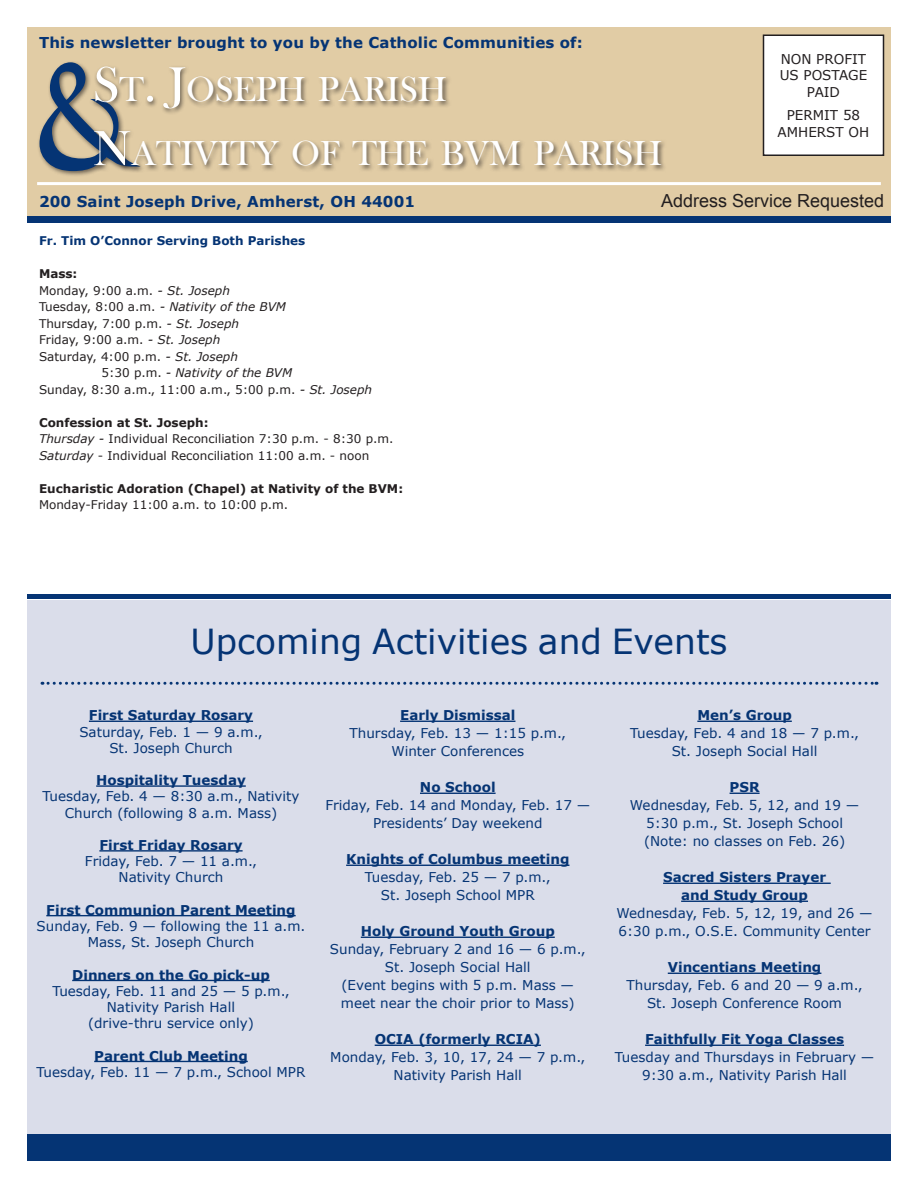
<style>
.page{position:relative;width:918px;height:1188px;background:#fff}
.page>*{position:absolute;margin:0;border:0;box-sizing:border-box;transform-origin:0 0}
.t1{font:136.65px "Black Chancery";color:#053474}
.t2{font:35.7px "Bask Old Face";color:#fff}
.t3{font:34.5px "Verdana";color:#053474}
.t4{font:18px "Arial";color:#231f20}
.t5{font:700 15px "Verdana";letter-spacing:.01em;color:#053474}
.Pull_Quote{font:13.5px/18px "Verdana";color:#053474;text-align:center}
.Pull_Quote-2{font:700 13.5px "Verdana";color:#053474}
.t6{font:13.5px "Verdana";color:#231f20}
.t7{font:12px "Verdana";color:#231f20}
.t8{font:700 12px "Verdana";color:#231f20}
.t9{font:italic 12px "Verdana";color:#231f20}
.t10{font:700 12px "Verdana";color:#053474}
.s1{font-size:51px}
.s2{font-style:italic}
.s3{font-style:normal}
</style>
<div class="page">
<div style="left:27px;top:27px;width:864px;height:196px;background:#e1cca5"></div>
<div style="left:37px;top:60px;width:109px;height:117px;background:#231f20;opacity:.65"></div>
<div style="left:27px;top:600px;width:864px;height:533px;background:#daddea"></div>
<div style="left:27px;top:216px;width:864px;height:6px;background:#053474"></div>
<div style="left:27px;top:1134px;width:864px;height:27px;background:#053474"></div>
<div style="left:27px;top:594px;width:864px;height:5px;background:#053474"></div>
<div style="left:93px;top:65px;width:359px;height:50px;background:#231f20;opacity:.65"></div>
<div style="left:92px;top:129px;width:575px;height:43px;background:#231f20;opacity:.65"></div>
<hr style="left:37px;top:182px;width:844px;height:3px;background:#fff">
<div style="left:764px;top:35px;width:120px;height:120px;background:#fff"></div>
<div style="left:763px;top:34px;width:121px;height:122px;border:2px solid #231f20"></div>
<svg style="left:42px;top:682px;width:835px;height:3px"></svg>
<hr style="left:89px;top:721px;width:164px;height:1px;background:#053474">
<hr style="left:96px;top:785px;width:150px;height:2px;background:#053474">
<hr style="left:99px;top:850px;width:144px;height:2px;background:#053474">
<hr style="left:46px;top:915px;width:250px;height:1px;background:#053474">
<hr style="left:72px;top:980px;width:198px;height:1px;background:#053474">
<hr style="left:94px;top:1061px;width:154px;height:1px;background:#053474">
<hr style="left:400px;top:721px;width:115px;height:1px;background:#053474">
<hr style="left:420px;top:793px;width:76px;height:1px;background:#053474">
<hr style="left:346px;top:865px;width:223px;height:1px;background:#053474">
<hr style="left:361px;top:937px;width:194px;height:1px;background:#053474">
<hr style="left:375px;top:1045px;width:166px;height:1px;background:#053474">
<hr style="left:697px;top:721px;width:95px;height:1px;background:#053474">
<hr style="left:730px;top:793px;width:30px;height:1px;background:#053474">
<hr style="left:663px;top:883px;width:168px;height:1px;background:#053474">
<hr style="left:681px;top:901px;width:127px;height:1px;background:#053474">
<hr style="left:668px;top:973px;width:153px;height:1px;background:#053474">
<hr style="left:645px;top:1045px;width:199px;height:1px;background:#053474">
<p class="t5" style="left:39px;top:33px;width:545px">This newsletter brought to you by the Catholic Communities of:</p>
<p class="t6" style="left:781px;top:51px;width:87px">NON PROFIT</p>
<p class="t6" style="left:780px;top:67px;width:89px">US POSTAGE</p>
<p class="t6" style="left:807px;top:83px;width:35px">PAID</p>
<p class="t6" style="left:787px;top:107px;width:75px">PERMIT 58</p>
<p class="t6" style="left:778px;top:123px;width:93px">AMHERST OH</p>
<p class="t1" style="left:36px;top:39px;width:90px">&amp;</p>
<p class="t2" style="left:93px;top:70px;width:355px"><span class="s1">S</span>T<span class="s1">. J</span>OSEPH PARISH</p>
<p class="t2" style="left:93px;top:134px;width:571px"><span class="s1">N</span>ATIVITY OF THE BVM PARISH</p>
<p class="t5" style="left:39px;top:192px;width:378px">200 Saint Joseph Drive, Amherst, OH 44001</p>
<p class="t4" style="left:661px;top:189px;width:225px">Address Service Requested</p>
<p class="t10" style="left:39px;top:233px;width:268px">Fr. Tim O’Connor Serving Both Parishes</p>
<p class="t8" style="left:39px;top:266px;width:40px">Mass:</p>
<p class="t7" style="left:39px;top:283px;width:192px">Monday, 9:00 a.m. <span class="s2">- St. Joseph</span></p>
<p class="t9" style="left:39px;top:299px;width:249px"><span class="s3">Tuesday, 8:00 a.m.</span> - Nativity of the BVM</p>
<p class="t7" style="left:39px;top:316px;width:202px">Thursday, 7:00 p.m. <span class="s2">- St. Joseph</span></p>
<p class="t7" style="left:39px;top:332px;width:183px">Friday, 9:00 a.m. <span class="s2">- St. Joseph</span></p>
<p class="t7" style="left:39px;top:349px;width:200px">Saturday, 4:00 p.m. <span class="s2">- St. Joseph</span></p>
<p class="t9" style="left:101px;top:365px;width:192px"><span class="s3">5:30 p.m.</span> - Nativity of the BVM</p>
<p class="t7" style="left:39px;top:382px;width:335px">Sunday, 8:30 a.m., 11:00 a.m., 5:00 p.m. <span class="s2">- St. Joseph</span></p>
<p class="t8" style="left:39px;top:415px;width:171px">Confession at St. Joseph:</p>
<p class="t7" style="left:39px;top:431px;width:356px"><span class="s2">Thursday -</span> Individual Reconciliation 7:30 p.m. - 8:30 p.m.</p>
<p class="t7" style="left:39px;top:448px;width:332px"><span class="s2">Saturday</span> - Individual Reconciliation 11:00 a.m. - noon</p>
<p class="t8" style="left:39px;top:481px;width:366px">Eucharistic Adoration (Chapel) at Nativity of the BVM:</p>
<p class="t7" style="left:39px;top:497px;width:251px">Monday-Friday 11:00 a.m. to 10:00 p.m.</p>
<p class="t3" style="left:190px;top:620px;width:539px">Upcoming Activities and Events</p>
<p class="Pull_Quote-2" style="left:89px;top:707px;width:166px">First Saturday Rosary</p>
<p class="Pull_Quote" style="left:79px;top:724px;width:185px;line-height:16.2px">Saturday, Feb. 1 — 9 a.m.,<br>St. Joseph Church</p>
<p class="Pull_Quote-2" style="left:96px;top:771px;width:151px">Hospitality Tuesday</p>
<p class="Pull_Quote" style="left:42px;top:789px;width:259px;line-height:16.2px">Tuesday, Feb. 4 — 8:30 a.m., Nativity<br>Church (following 8 a.m. Mass)</p>
<p class="Pull_Quote-2" style="left:99px;top:836px;width:145px">First Friday Rosary</p>
<p class="Pull_Quote" style="left:85px;top:853px;width:174px;line-height:16.2px">Friday, Feb. 7 — 11 a.m.,<br>Nativity Church</p>
<p class="Pull_Quote-2" style="left:46px;top:901px;width:251px">First Communion Parent Meeting</p>
<p class="Pull_Quote" style="left:37px;top:918px;width:270px;line-height:16.2px">Sunday, Feb. 9 — following the 11 a.m.<br>Mass, St. Joseph Church</p>
<p class="Pull_Quote-2" style="left:72px;top:966px;width:199px">Dinners on the Go pick-up</p>
<p class="Pull_Quote" style="left:52px;top:983px;width:239px;line-height:16.2px">Tuesday, Feb. 11 and 25 — 5 p.m.,<br>Nativity Parish Hall<br>(drive-thru service only)</p>
<p class="Pull_Quote-2" style="left:94px;top:1047px;width:155px">Parent Club Meeting</p>
<p class="Pull_Quote" style="left:37px;top:1063px;width:270px">Tuesday, Feb. 11 — 7 p.m., School MPR</p>
<p class="Pull_Quote-2" style="left:400px;top:707px;width:117px">Early Dismissal</p>
<p class="Pull_Quote" style="left:350px;top:725px;width:218px">Thursday, Feb. 13 — 1:15 p.m.,<br>Winter Conferences</p>
<p class="Pull_Quote-2" style="left:420px;top:779px;width:77px">No School</p>
<p class="Pull_Quote" style="left:325px;top:797px;width:266px">Friday, Feb. 14 and Monday, Feb. 17 —<br>Presidents’ Day weekend</p>
<p class="Pull_Quote-2" style="left:346px;top:851px;width:225px">Knights of Columbus meeting</p>
<p class="Pull_Quote" style="left:365px;top:869px;width:187px">Tuesday, Feb. 25 — 7 p.m.,<br>St. Joseph School MPR</p>
<p class="Pull_Quote-2" style="left:361px;top:923px;width:196px">Holy Ground Youth Group</p>
<p class="Pull_Quote" style="left:330px;top:941px;width:257px">Sunday, February 2 and 16 — 6 p.m.,<br>St. Joseph Social Hall</p>
<p class="Pull_Quote" style="left:341px;top:977px;width:235px;text-align:left">(Event begins with 5 p.m. Mass — meet near the choir prior to Mass)</p>
<p class="Pull_Quote-2" style="left:375px;top:1031px;width:168px">OCIA (formerly RCIA)</p>
<p class="Pull_Quote" style="left:330px;top:1049px;width:256px">Monday, Feb. 3, 10, 17, 24 — 7 p.m.,<br>Nativity Parish Hall</p>
<p class="Pull_Quote-2" style="left:697px;top:707px;width:96px">Men’s Group</p>
<p class="Pull_Quote" style="left:630px;top:725px;width:230px">Tuesday, Feb. 4 and 18 — 7 p.m.,<br>St. Joseph Social Hall</p>
<p class="Pull_Quote-2" style="left:730px;top:779px;width:32px">PSR</p>
<p class="Pull_Quote" style="left:630px;top:797px;width:231px">Wednesday, Feb. 5, 12, and 19 —</p>
<p class="Pull_Quote" style="left:644px;top:815px;width:203px;text-align:left">5:30 p.m., St. Joseph School (Note: no classes on Feb. 26)</p>
<p class="Pull_Quote-2" style="left:663px;top:869px;width:165px">Sacred Sisters Prayer</p>
<p class="Pull_Quote-2" style="left:681px;top:887px;width:128px">and Study Group</p>
<p class="Pull_Quote" style="left:617px;top:905px;width:258px;text-align:left">Wednesday, Feb. 5, 12, 19, and 26 —<br>6:30 p.m., O.S.E. Community Center</p>
<p class="Pull_Quote-2" style="left:668px;top:959px;width:155px">Vincentians Meeting</p>
<p class="Pull_Quote" style="left:627px;top:977px;width:238px">Thursday, Feb. 6 and 20 — 9 a.m.,<br>St. Joseph Conference Room</p>
<p class="Pull_Quote-2" style="left:645px;top:1031px;width:200px">Faithfully Fit Yoga Classes</p>
<p class="Pull_Quote" style="left:615px;top:1049px;width:261px">Tuesday and Thursdays in February —<br>9:30 a.m., Nativity Parish Hall</p>
</div>
